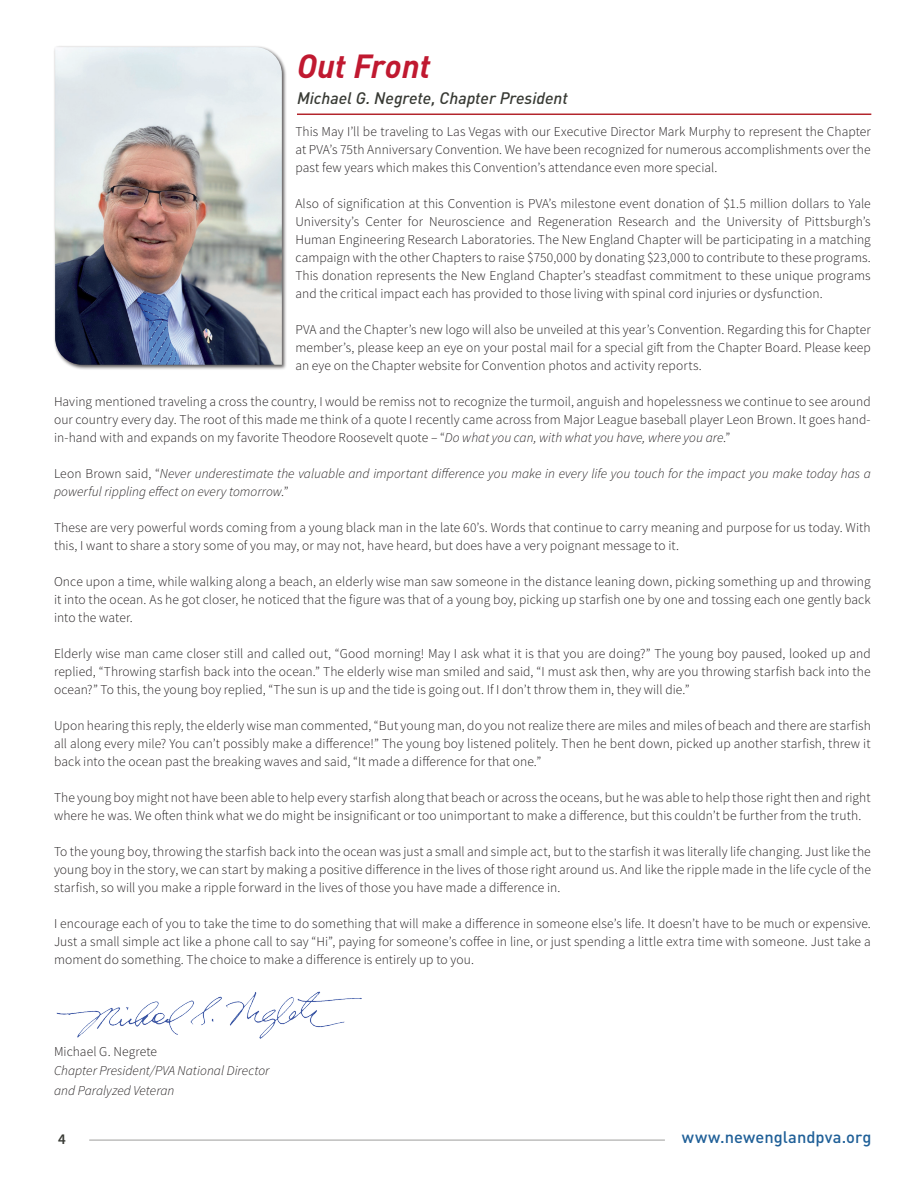
<style>
.page{position:relative;width:918px;height:1188px;background:#fff}
.page>*{position:absolute;margin:0;border:0;box-sizing:border-box;transform-origin:0 0}
.t1{font:italic 700 33px "DINOT";letter-spacing:-.005em;color:#c01930}
.t2{font:italic 500 16.5px "DINOT";color:#383a34}
.t3{font:500 16.5px "DINOT";letter-spacing:.005em;color:#206098}
.t4{font:600 15px "Source Sans Pro";color:#383a34}
.t5{font:300 13.5px/18px "Source Sans Pro";letter-spacing:.005em;color:#231f20;text-align:justify}
.t6{font:italic 300 13.5px/18px "Source Sans Pro";color:#231f20}
.s1{font-style:italic}
.s2{font-style:normal}
</style>
<div class="page">
<hr style="left:89px;top:1140px;width:576px;height:1px;background:#383a34">
<img style="left:56px;top:991px;width:306px;height:48px">
<div style="left:53px;top:45px;width:234px;height:325px;background:#231f20;opacity:.75"></div>
<img style="left:55px;top:47px;width:227px;height:318px">
<hr style="left:297px;top:114px;width:574px;height:1px;background:#b3252c">
<h1 class="t1" style="left:297px;top:45px;width:135px">Out Front</h1>
<p class="t2" style="left:297px;top:87px;width:272px">Michael G. Negrete, Chapter President</p>
<p class="t5" style="left:295px;top:123px;width:577px">This May I’ll be traveling to Las Vegas with our Executive Director Mark Murphy to represent the Chapter at PVA’s 75th Anniversary Convention. We have been recognized for numerous accomplishments over the past few years which makes this Convention’s attendance even more special.</p>
<p class="t5" style="left:295px;top:195px;width:577px">Also of signification at this Convention is PVA’s milestone event donation of $1.5 million dollars to Yale University’s Center for Neuroscience and Regeneration Research and the University of Pittsburgh’s Human Engineering Research Laboratories. The New England Chapter will be participating in a matching campaign with the other Chapters to raise $750,000 by donating $23,000 to contribute to these programs.<br>This donation represents the New England Chapter’s steadfast commitment to these unique programs and the critical impact each has provided to those living with spinal cord injuries or dysfunction.</p>
<p class="t5" style="left:295px;top:321px;width:577px">PVA and the Chapter’s new logo will also be unveiled at this year’s Convention. Regarding this for Chapter member’s, please keep an eye on your postal mail for a special gift from the Chapter Board. Please keep an eye on the Chapter website for Convention photos and activity reports.</p>
<p class="t5" style="left:54px;top:393px;width:818px">Having mentioned traveling a cross the country, I would be remiss not to recognize the turmoil, anguish and hopelessness we continue to see around our country every day. The root of this made me think of a quote I recently came across from Major League baseball player Leon Brown. It goes hand&shy;in-hand with and expands on my favorite Theodore Roosevelt quote – “<span class="s1">Do what you can, with what you have, where you are</span>.”</p>
<p class="t6" style="left:54px;top:465px;width:818px"><span class="s2">Leon Brown said, “</span>Never underestimate the valuable and important difference you make in every life you touch for the impact you make today has a powerful rippling effect on every tomorrow<span class="s2">.”</span></p>
<p class="t5" style="left:54px;top:519px;width:818px">These are very powerful words coming from a young black man in the late 60’s. Words that continue to carry meaning and purpose for us today. With this, I want to share a story some of you may, or may not, have heard, but does have a very poignant message to it.</p>
<p class="t5" style="left:54px;top:573px;width:818px">Once upon a time, while walking along a beach, an elderly wise man saw someone in the distance leaning down, picking something up and throwing it into the ocean. As he got closer, he noticed that the figure was that of a young boy, picking up starfish one by one and tossing each one gently back into the water.</p>
<p class="t5" style="left:54px;top:645px;width:818px">Elderly wise man came closer still and called out, “Good morning! May I ask what it is that you are doing?” The young boy paused, looked up and replied, “Throwing starfish back into the ocean.” The elderly wise man smiled and said, “I must ask then, why are you throwing starfish back into the ocean?” To this, the young boy replied, “The sun is up and the tide is going out. If I don’t throw them in, they will die.”</p>
<p class="t5" style="left:54px;top:717px;width:818px">Upon hearing this reply, the elderly wise man commented, “But young man, do you not realize there are miles and miles of beach and there are starfish all along every mile? You can’t possibly make a difference!” The young boy listened politely. Then he bent down, picked up another starfish, threw it back into the ocean past the breaking waves and said, “It made a difference for that one.”</p>
<p class="t5" style="left:54px;top:789px;width:818px">The young boy might not have been able to help every starfish along that beach or across the oceans, but he was able to help those right then and right where he was. We often think what we do might be insignificant or too unimportant to make a difference, but this couldn’t be further from the truth.</p>
<p class="t5" style="left:54px;top:843px;width:818px">To the young boy, throwing the starfish back into the ocean was just a small and simple act, but to the starfish it was literally life changing. Just like the young boy in the story, we can start by making a positive difference in the lives of those right around us. And like the ripple made in the life cycle of the starfish, so will you make a ripple forward in the lives of those you have made a difference in.</p>
<p class="t5" style="left:54px;top:915px;width:818px">I encourage each of you to take the time to do something that will make a difference in someone else’s life. It doesn’t have to be much or expensive.<br>Just a small simple act like a phone call to say “Hi”, paying for someone’s coffee in line, or just spending a little extra time with someone. Just take a moment do something. The choice to make a difference is entirely up to you.</p>
<p class="t5" style="left:54px;top:1042px;width:105px">Michael G. Negrete</p>
<p class="t6" style="left:54px;top:1061px;width:217px;line-height:19.5px">Chapter President/PVA National Director and Paralyzed Veteran</p>
<p class="t4" style="left:58px;top:1130px;width:9px">4</p>
<p class="t3" style="left:682px;top:1126px;width:191px">www.newenglandpva.org</p>
</div>
